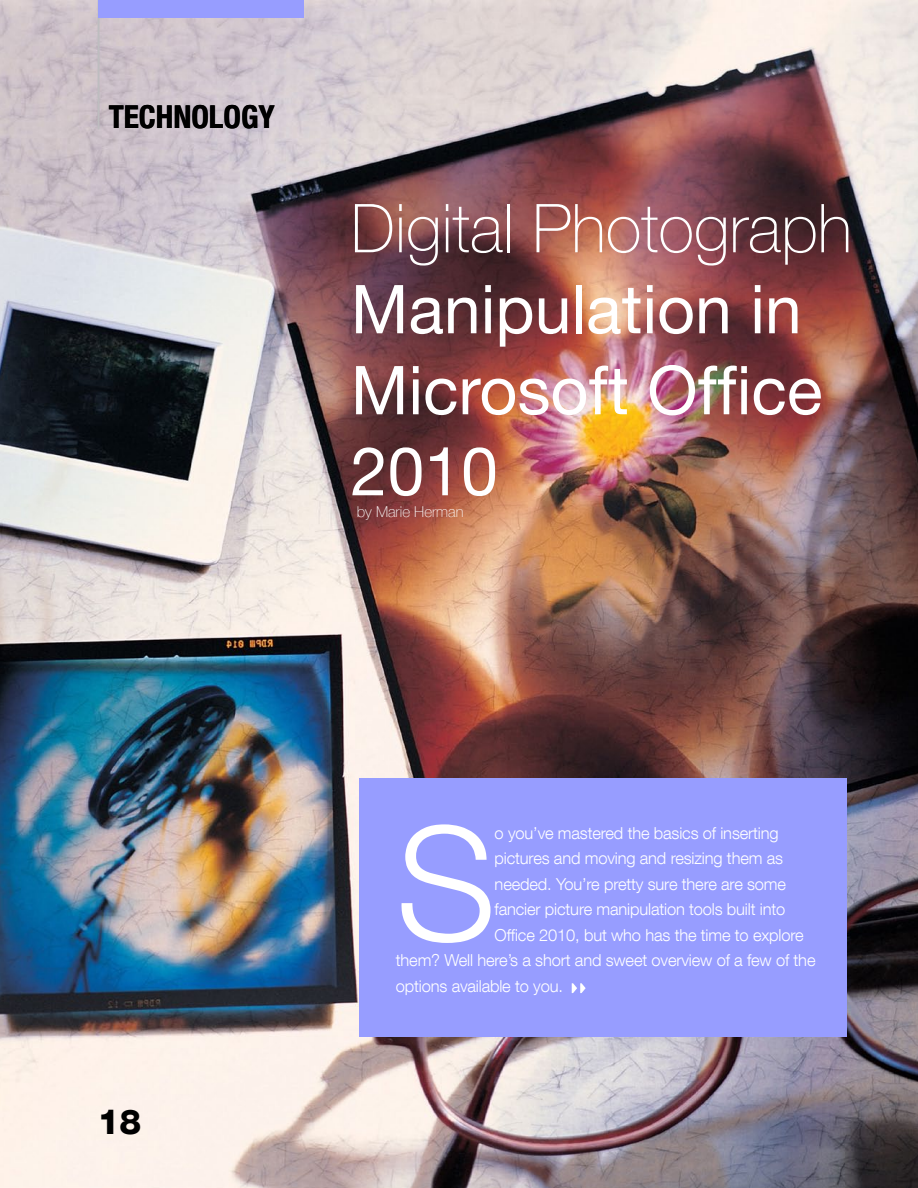
<style>
.page{position:relative;width:918px;height:1188px;background:#fff}
.page>*{position:absolute;margin:0;border:0;box-sizing:border-box;transform-origin:0 0}
.t1{font:300 159.3px "Helvetica Neue LT Com";color:#fff}
.t2{font:67.5px/81px "Helvetica Neue LT Com";color:#fff}
.t3{font:100 67.5px "Helvetica Neue LT Com";color:#fff}
.t4{font:800 34.5px "Helvetica Neue LT Com";color:#000}
.t5{font:700 condensed 31.5px "Helvetica Neue LT Com";color:#000}
.t6{font:300 16.5px "Helvetica Neue LT Com";letter-spacing:-.01em;color:#fff}
.t7{font:100 15px "Helvetica Neue LT Com";color:#fff}
</style>
<div class="page">
<img style="left:0;top:0;width:918px;height:1188px">
<div style="left:359px;top:778px;width:488px;height:259px;background:#979dff"></div>
<svg style="left:572px;top:983px;width:14px;height:10px"></svg>
<hr style="left:98px;top:0;width:1px;height:129px;background:#bdbdbf">
<div style="left:99px;top:0;width:205px;height:18px;background:#979dff"></div>
<h3 class="t5" style="left:109px;top:98px;width:168px">TECHNOLOGY</h3>
<h2 class="t3" style="left:351px;top:188px;width:503px">Digital Photograph</h2>
<h2 class="t2" style="left:351px;top:267px;width:473px">Manipulation in<br>Microsoft Office<br>2010</h2>
<p class="t7" style="left:357px;top:503px;width:108px">by Marie Herman</p>
<h3 class="t4" style="left:98px;top:1101px;width:45px">18</h3>
<h1 class="t1" style="left:396px;top:787px;width:102px">S</h1>
<p class="t6" style="left:495px;top:823px;width:286px">o you’ve mastered the basics of inserting</p>
<p class="t6" style="left:495px;top:848px;width:290px">pictures and moving and resizing them as</p>
<p class="t6" style="left:495px;top:874px;width:293px">needed. You’re pretty sure there are some</p>
<p class="t6" style="left:495px;top:899px;width:292px">fancier picture manipulation tools built into</p>
<p class="t6" style="left:495px;top:925px;width:311px">Office 2010, but who has the time to explore</p>
<p class="t6" style="left:396px;top:950px;width:421px">them? Well here’s a short and sweet overview of a few of the</p>
<p class="t6" style="left:396px;top:976px;width:169px">options available to you.</p>
</div>
